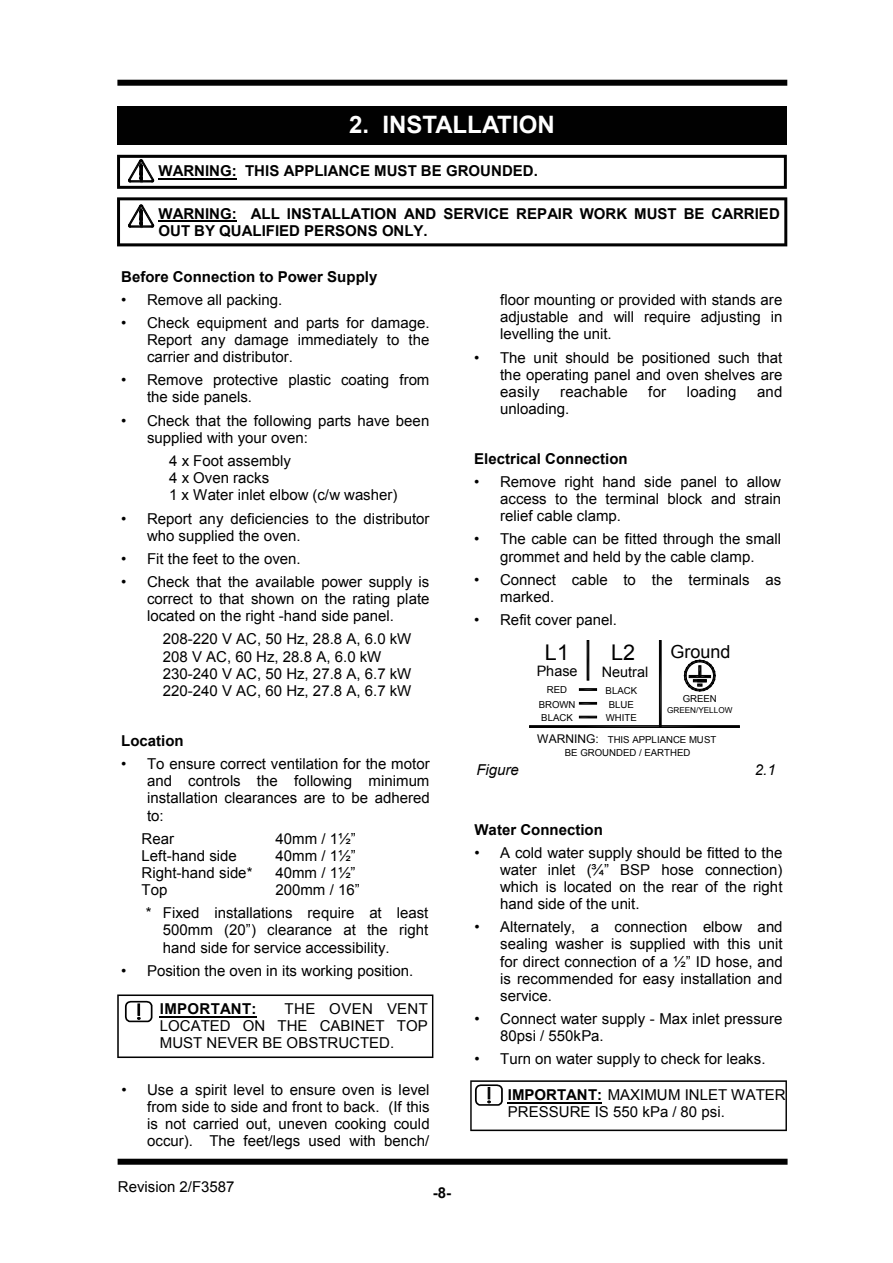
<style>
.page{position:relative;width:893px;height:1263px;background:#fff}
.page>*{position:absolute;margin:0;border:0;box-sizing:border-box;transform-origin:0 0}
.t1{font:700 24px "Arial";color:#fff}
.t2{font:21.6px "Arial";color:#000}
.t3{font:18px "Arial";color:#000}
.t4{font:15px/17.1px "Arial";color:#000;text-align:justify}
.t5{font:700 15px/17.1px "Arial";color:#000}
.t6{font:700 15px "Arial";letter-spacing:.025em;color:#000}
.t7{font:italic 15px "Arial";color:#000}
.t8{font:14.4px "Arial";color:#000}
.t9{font:9.6px/14px "Arial";color:#000;text-align:center}
.t10{font:8.1px "Arial";letter-spacing:.005em;color:#000}
.s1{font-size:12px}
.s2{font-weight:700}
</style>
<div class="page">
<div style="left:118px;top:1159px;width:669px;height:6px;background:#010101"></div>
<div style="left:117px;top:80px;width:670px;height:6px;background:#010101"></div>
<div style="left:117px;top:106px;width:669px;height:39px;background:#010101"></div>
<svg style="left:117px;top:994px;width:316px;height:64px"></svg>
<svg style="left:470px;top:1080px;width:317px;height:51px"></svg>
<div style="left:659px;top:640px;width:2px;height:87px;border:1px solid #000"></div>
<div style="left:529px;top:726px;width:210px;height:2px;border:1px solid #000"></div>
<svg style="left:529px;top:641px;width:210px;height:86px"></svg>
<svg style="left:140px;top:246px;width:456px;height:472px"></svg>
<svg style="left:117px;top:155px;width:670px;height:91px"></svg>
<h1 class="t1" style="left:349px;top:112px;width:207px">2. INSTALLATION</h1>
<p class="t5" style="left:158px;top:162px;width:381px">WARNING: THIS APPLIANCE MUST BE GROUNDED.</p>
<p class="t5" style="left:158px;top:205px;width:622px">WARNING: ALL INSTALLATION AND SERVICE REPAIR WORK MUST BE CARRIED<br>OUT BY QUALIFIED PERSONS ONLY.</p>
<p class="t5" style="left:121px;top:268px;width:258px">Before Connection to Power Supply</p>
<p class="t4" style="left:121px;top:291px;width:163px">• Remove all packing.</p>
<p class="t4" style="left:147px;top:314px;width:284px;text-indent:-26px">• Check equipment and parts for damage.<br>Report any damage immediately to the carrier and distributor.</p>
<p class="t4" style="left:147px;top:372px;width:284px;text-indent:-26px">• Remove protective plastic coating from the side panels.</p>
<p class="t4" style="left:147px;top:412px;width:284px;text-indent:-26px">• Check that the following parts have been supplied with your oven:</p>
<p class="t4" style="left:169px;top:452px;width:230px;text-align:left">4 x Foot assembly<br>4 x Oven racks<br>1 x Water inlet elbow (c/w washer)</p>
<p class="t4" style="left:147px;top:510px;width:284px;text-indent:-26px">• Report any deficiencies to the distributor who supplied the oven.</p>
<p class="t4" style="left:121px;top:550px;width:181px">• Fit the feet to the oven.</p>
<p class="t4" style="left:147px;top:573px;width:284px;text-indent:-26px">• Check that the available power supply is correct to that shown on the rating plate located on the right -hand side panel.</p>
<p class="t4" style="left:163px;top:631px;width:250px;text-align:left">208-220 V AC, 50 Hz, 28.8 A, 6.0 kW<br>208 V AC, 60 Hz, 28.8 A, 6.0 kW<br>230-240 V AC, 50 Hz, 27.8 A, 6.7 kW<br>220-240 V AC, 60 Hz, 27.8 A, 6.7 kW</p>
<p class="t5" style="left:121px;top:733px;width:64px">Location</p>
<p class="t4" style="left:147px;top:755px;width:284px;text-indent:-26px">• To ensure correct ventilation for the motor and controls the following minimum installation clearances are to be adhered to:</p>
<p class="t4" style="left:141px;top:830px;width:34px">Rear</p>
<p class="t4" style="left:275px;top:830px;width:82px">40mm / 1½”</p>
<p class="t4" style="left:141px;top:847px;width:97px">Left-hand side</p>
<p class="t4" style="left:275px;top:847px;width:82px">40mm / 1½”</p>
<p class="t4" style="left:141px;top:864px;width:112px">Right-hand side*</p>
<p class="t4" style="left:275px;top:864px;width:82px">40mm / 1½”</p>
<p class="t4" style="left:141px;top:881px;width:27px">Top</p>
<p class="t4" style="left:146px;top:878px;width:284px;line-height:23.2px;text-indent:130px">200mm / 16”<br>* Fixed installations require at least</p>
<p class="t4" style="left:163px;top:922px;width:267px">500mm (20”) clearance at the right hand side for service accessibility.</p>
<p class="t4" style="left:121px;top:962px;width:293px">• Position the oven in its working position.</p>
<p class="t4" style="left:160px;top:1001px;width:269px;text-indent:125px">THE OVEN VENT LOCATED ON THE CABINET TOP MUST NEVER BE OBSTRUCTED.</p>
<p class="t6" style="left:160px;top:1001px;width:98px">IMPORTANT:</p>
<p class="t4" style="left:147px;top:1081px;width:284px;text-indent:-26px">• Use a spirit level to ensure oven is level from side to side and front to back. (If this is not carried out, uneven cooking could occur). The feet/legs used with bench/</p>
<p class="t4" style="left:118px;top:1178px;width:118px">Revision 2/F3587</p>
<p class="t5" style="left:433px;top:1184px;width:20px">-8-</p>
<p class="t4" style="left:500px;top:291px;width:284px">floor mounting or provided with stands are adjustable and will require adjusting in levelling the unit.</p>
<p class="t4" style="left:500px;top:349px;width:284px;text-indent:-26px">• The unit should be positioned such that the operating panel and oven shelves are easily</p>
<p class="t4" style="left:560px;top:383px;width:69px">reachable</p>
<p class="t4" style="left:648px;top:383px;width:20px">for</p>
<p class="t4" style="left:687px;top:383px;width:51px">loading</p>
<p class="t4" style="left:757px;top:383px;width:27px">and</p>
<p class="t4" style="left:500px;top:400px;width:71px">unloading.</p>
<p class="t5" style="left:474px;top:451px;width:155px">Electrical Connection</p>
<p class="t4" style="left:500px;top:473px;width:282px;text-indent:-26px">• Remove right hand side panel to allow access to the terminal block and strain relief cable clamp.</p>
<p class="t4" style="left:474px;top:531px;width:308px;text-align:center">• The cable can be fitted through the small grommet and held by the cable clamp.</p>
<p class="t4" style="left:500px;top:571px;width:282px;text-indent:-26px">• Connect cable to the terminals as marked.</p>
<p class="t4" style="left:474px;top:611px;width:144px">• Refit cover panel.</p>
<h2 class="t2" style="left:545px;top:641px;width:26px">L1</h2>
<h2 class="t2" style="left:611px;top:641px;width:26px">L2</h2>
<p class="t3" style="left:670px;top:642px;width:62px">Ground</p>
<p class="t8" style="left:536px;top:663px;width:42px">Phase</p>
<p class="t8" style="left:602px;top:664px;width:48px">Neutral</p>
<p class="t9" style="left:538px;top:683px;width:38px">RED<br>BROWN<br>BLACK</p>
<p class="t9" style="left:605px;top:684px;width:33px">BLACK<br>BLUE<br>WHITE</p>
<p class="t9" style="left:682px;top:692px;width:36px">GREEN</p>
<p class="t9" style="left:537px;top:734px;width:180px;line-height:12.3px"><span class="s1">WARNING:</span> THIS APPLIANCE MUST<br>BE GROUNDED / EARTHED</p>
<p class="t10" style="left:667px;top:705px;width:67px">GREEN/YELLOW</p>
<p class="t7" style="left:476px;top:761px;width:44px">Figure</p>
<p class="t7" style="left:754px;top:761px;width:22px">2.1</p>
<p class="t5" style="left:474px;top:821px;width:130px">Water Connection</p>
<p class="t4" style="left:500px;top:844px;width:284px;text-indent:-26px">• A cold water supply should be fitted to the water inlet (¾” BSP hose connection) which is located on the rear of the right hand side of the unit.</p>
<p class="t4" style="left:500px;top:918px;width:284px;text-indent:-26px">• Alternately, a connection elbow and sealing washer is supplied with this unit for direct connection of a ½” ID hose, and is recommended for easy installation and service.</p>
<p class="t4" style="left:500px;top:1010px;width:284px;text-indent:-26px">• Connect water supply - Max inlet pressure<br>80psi / 550kPa.</p>
<p class="t4" style="left:474px;top:1051px;width:293px">• Turn on water supply to check for leaks.</p>
<p class="t4" style="left:508px;top:1087px;width:279px;line-height:16.6px"><span class="s2">IMPORTANT:</span> MAXIMUM INLET WATER<br>PRESSURE IS 550 kPa / 80 psi.</p>
</div>
